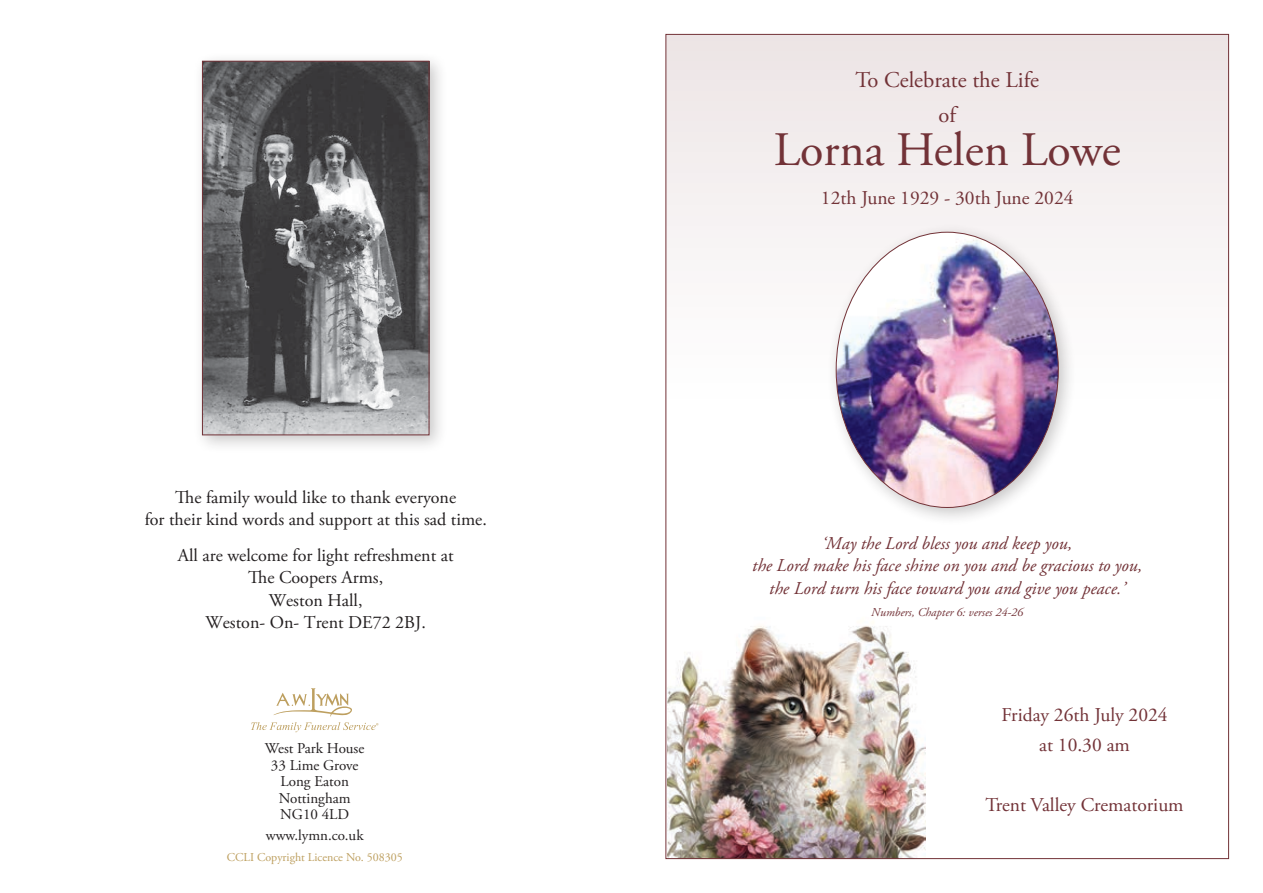
<style>
.page{position:relative;width:1263px;height:893px;background:#fff}
.page>*{position:absolute;margin:0;border:0;box-sizing:border-box;transform-origin:0 0}
.t1{font:48px "Adobe Garamond Pro";color:#723237}
.t2{font:22.5px/34.5px "Adobe Garamond Pro";color:#723237;text-align:center}
.t3{font:19.5px/30px "Adobe Garamond Pro";color:#723237;text-align:center}
.t4{font:18px/22.5px "Adobe Garamond Pro";color:#231f20;text-align:center}
.t5{font:italic 18px/22.5px "Adobe Garamond Pro";color:#723237;text-align:center}
.t6{font:15px/16.5px "Adobe Garamond Pro";color:#231f20;text-align:center}
.t7{font:12px "Adobe Garamond Pro";color:#bd9f5f}
.t8{font:italic 12px "Adobe Garamond Pro";color:#723237}
</style>
<div class="page">
<img style="left:667px;top:626px;width:259px;height:231px">
<div style="left:666px;top:34px;width:562px;height:375px;background:linear-gradient(to bottom,#ede4e5,#fff)"></div>
<div style="left:826px;top:222px;width:251px;height:304px;background:#231f20;opacity:.25"></div>
<img style="left:836px;top:232px;width:222px;height:275px">
<svg style="left:251px;top:688px;width:127px;height:44px"></svg>
<div style="left:193px;top:51px;width:255px;height:403px;background:#231f20;opacity:.25"></div>
<img style="left:204px;top:63px;width:223px;height:370px">
<div style="left:202px;top:61px;width:227px;height:374px;border:1px solid #723237"></div>
<p class="t4" style="left:145px;top:486px;width:344px">The family would like to thank everyone<br>for their kind words and support at this sad time.</p>
<p class="t4" style="left:178px;top:544px;width:277px">All are welcome for light refreshment at<br>The Coopers Arms,<br>Weston Hall,<br>Weston- On- Trent DE72 2BJ.</p>
<p class="t6" style="left:265px;top:741px;width:101px">West Park House<br>33 Lime Grove<br>Long Eaton<br>Nottingham<br>NG10 4LD</p>
<p class="t6" style="left:266px;top:827px;width:99px">www.lymn.co.uk</p>
<p class="t7" style="left:227px;top:850px;width:178px">CCLI Copyright Licence No. 508305</p>
<p class="t2" style="left:855px;top:64px;width:185px">To Celebrate the Life of</p>
<h1 class="t1" style="left:774px;top:121px;width:348px">Lorna Helen Lowe</h1>
<p class="t3" style="left:821px;top:183px;width:254px">12th June 1929 - 30th June 2024</p>
<p class="t5" style="left:752px;top:532px;width:391px">‘May the Lord bless you and keep you,<br>the Lord make his face shine on you and be gracious to you, the Lord turn his face toward you and give you peace.’</p>
<p class="t8" style="left:871px;top:605px;width:153px">Numbers, Chapter 6: verses 24-26</p>
<p class="t3" style="left:1001px;top:701px;width:168px">Friday 26th July 2024 at 10.30 am</p>
<p class="t3" style="left:985px;top:791px;width:200px">Trent Valley Crematorium</p>
</div>
